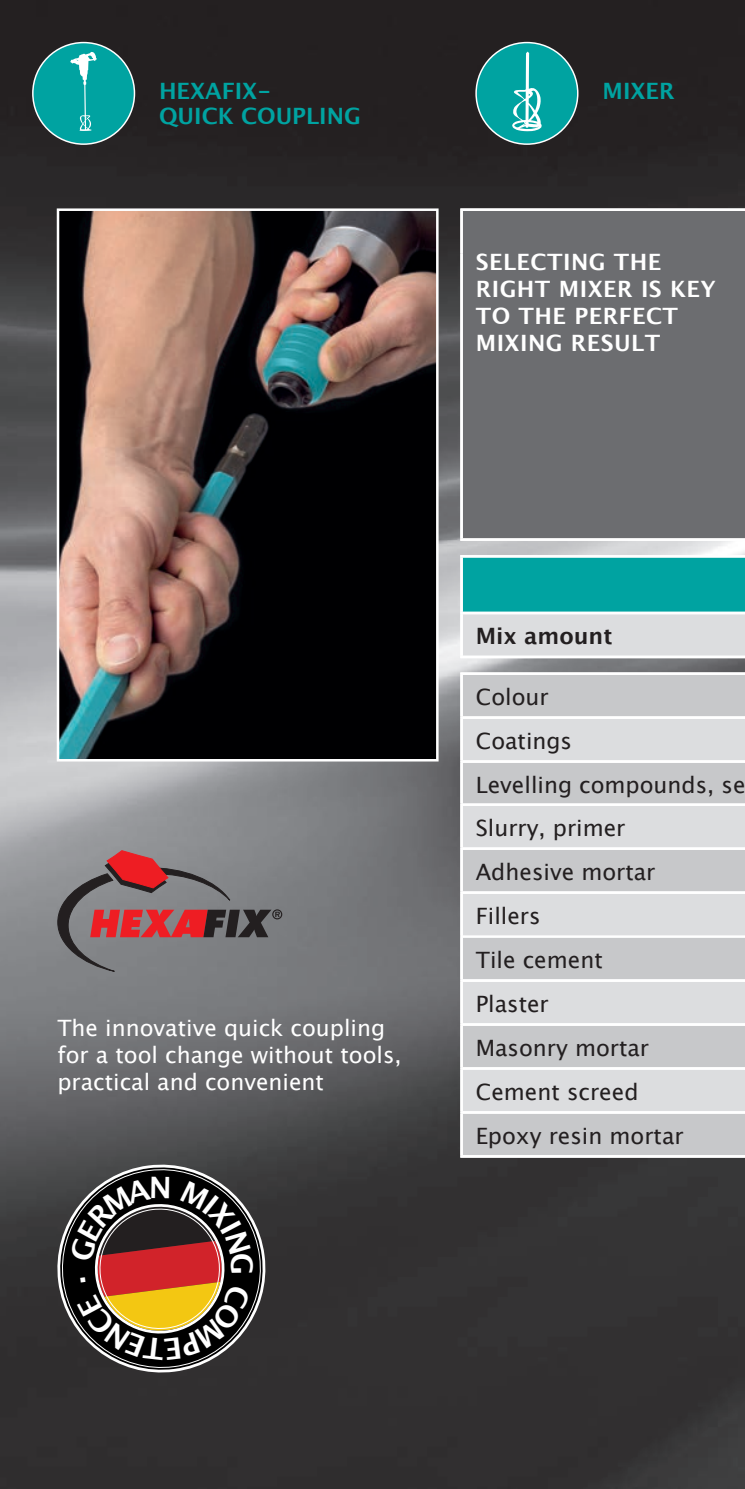
<style>
.page{position:relative;width:745px;height:1489px;background:#fff}
.page>*{position:absolute;margin:0;border:0;box-sizing:border-box;transform-origin:0 0}
.t1{font:22.5px/43.8px "Lucida Grande";color:#231f20}
.t2{font:22.5px/27px "Lucida Grande";color:#fff}
.t3{font:700 22.5px/27px "Lucida Grande";letter-spacing:.02em;color:#fff}
.t4{font:700 22.5px/25px "Lucida Grande";color:#00a3a1}
.t5{font:700 22.5px "Lucida Grande";color:#231f20}
</style>
<div class="page">
<img style="left:0;top:0;width:744px;height:1488px">
<svg style="left:57px;top:850px;width:225px;height:125px;background:#876d70"></svg>
<img style="left:60px;top:211px;width:375px;height:547px">
<div style="left:57px;top:208px;width:381px;height:553px;border:2px solid #fff"></div>
<svg style="left:52px;top:1159px;width:218px;height:218px;background:#383738"></svg>
<div style="left:476px;top:43px;width:101px;height:101px;background:#00a3a1;border-radius:50%"></div>
<svg style="left:512px;top:52px;width:29px;height:79px"></svg>
<div style="left:33px;top:43px;width:101px;height:101px;background:#00a3a1;border-radius:50%"></div>
<svg style="left:70px;top:52px;width:27px;height:79px"></svg>
<div style="left:461px;top:210px;width:283px;height:329px;background:#6c6d70"></div>
<div style="left:461px;top:556px;width:283px;height:57px;background:#00a3a1"></div>
<div style="left:461px;top:613px;width:283px;height:44px;background:#dcdddf"></div>
<div style="left:462px;top:675px;width:282px;height:480px;background:#c7c8ca"></div>
<svg style="left:462px;top:718px;width:282px;height:393px;background:#d3d4d6"></svg>
<hr style="left:460px;top:538px;width:284px;height:3px;background:#fff">
<hr style="left:460px;top:208px;width:284px;height:3px;background:#fff">
<hr style="left:460px;top:211px;width:2px;height:43px;background:#fff">
<hr style="left:460px;top:254px;width:2px;height:284px;background:#fff">
<hr style="left:460px;top:716px;width:284px;height:2px;background:#fff">
<hr style="left:460px;top:760px;width:284px;height:2px;background:#fff">
<hr style="left:460px;top:803px;width:284px;height:3px;background:#fff">
<hr style="left:460px;top:847px;width:284px;height:2px;background:#fff">
<hr style="left:460px;top:891px;width:284px;height:2px;background:#fff">
<hr style="left:460px;top:935px;width:284px;height:2px;background:#fff">
<hr style="left:460px;top:979px;width:284px;height:2px;background:#fff">
<hr style="left:460px;top:1023px;width:284px;height:2px;background:#fff">
<hr style="left:460px;top:1067px;width:284px;height:2px;background:#fff">
<hr style="left:460px;top:1111px;width:284px;height:2px;background:#fff">
<hr style="left:460px;top:672px;width:284px;height:3px;background:#fff">
<hr style="left:460px;top:675px;width:2px;height:41px;background:#fff">
<hr style="left:460px;top:718px;width:2px;height:42px;background:#fff">
<hr style="left:460px;top:762px;width:2px;height:41px;background:#fff">
<hr style="left:460px;top:806px;width:2px;height:41px;background:#fff">
<hr style="left:460px;top:849px;width:2px;height:42px;background:#fff">
<hr style="left:460px;top:893px;width:2px;height:42px;background:#fff">
<hr style="left:460px;top:937px;width:2px;height:42px;background:#fff">
<hr style="left:460px;top:981px;width:2px;height:42px;background:#fff">
<hr style="left:460px;top:1025px;width:2px;height:42px;background:#fff">
<hr style="left:460px;top:1069px;width:2px;height:42px;background:#fff">
<hr style="left:460px;top:1113px;width:2px;height:42px;background:#fff">
<hr style="left:460px;top:1155px;width:284px;height:2px;background:#fff">
<hr style="left:460px;top:611px;width:284px;height:3px;background:#fff">
<hr style="left:460px;top:555px;width:284px;height:2px;background:#fff">
<hr style="left:460px;top:557px;width:2px;height:54px;background:#fff">
<hr style="left:460px;top:614px;width:2px;height:41px;background:#fff">
<hr style="left:460px;top:655px;width:284px;height:3px;background:#fff">
<svg style="left:56px;top:1163px;width:210px;height:210px;background:#50392d"></svg>
<p class="t4" style="left:159px;top:78px;width:203px">HEXAFIX-<br>QUICK COUPLING</p>
<p class="t4" style="left:602px;top:78px;width:73px">MIXER</p>
<p class="t3" style="left:475px;top:248px;width:241px">SELECTING THE<br>RIGHT MIXER IS KEY<br>TO THE PERFECT<br>MIXING RESULT</p>
<p class="t2" style="left:57px;top:1014px;width:345px">The innovative quick coupling for a tool change without tools, practical and convenient</p>
<p class="t5" style="left:475px;top:618px;width:138px">Mix amount</p>
<p class="t1" style="left:475px;top:675px;width:271px">Colour<br>Coatings<br>Levelling compounds, se<br>Slurry, primer<br>Adhesive mortar<br>Fillers<br>Tile cement<br>Plaster<br>Masonry mortar<br>Cement screed<br>Epoxy resin mortar</p>
</div>
